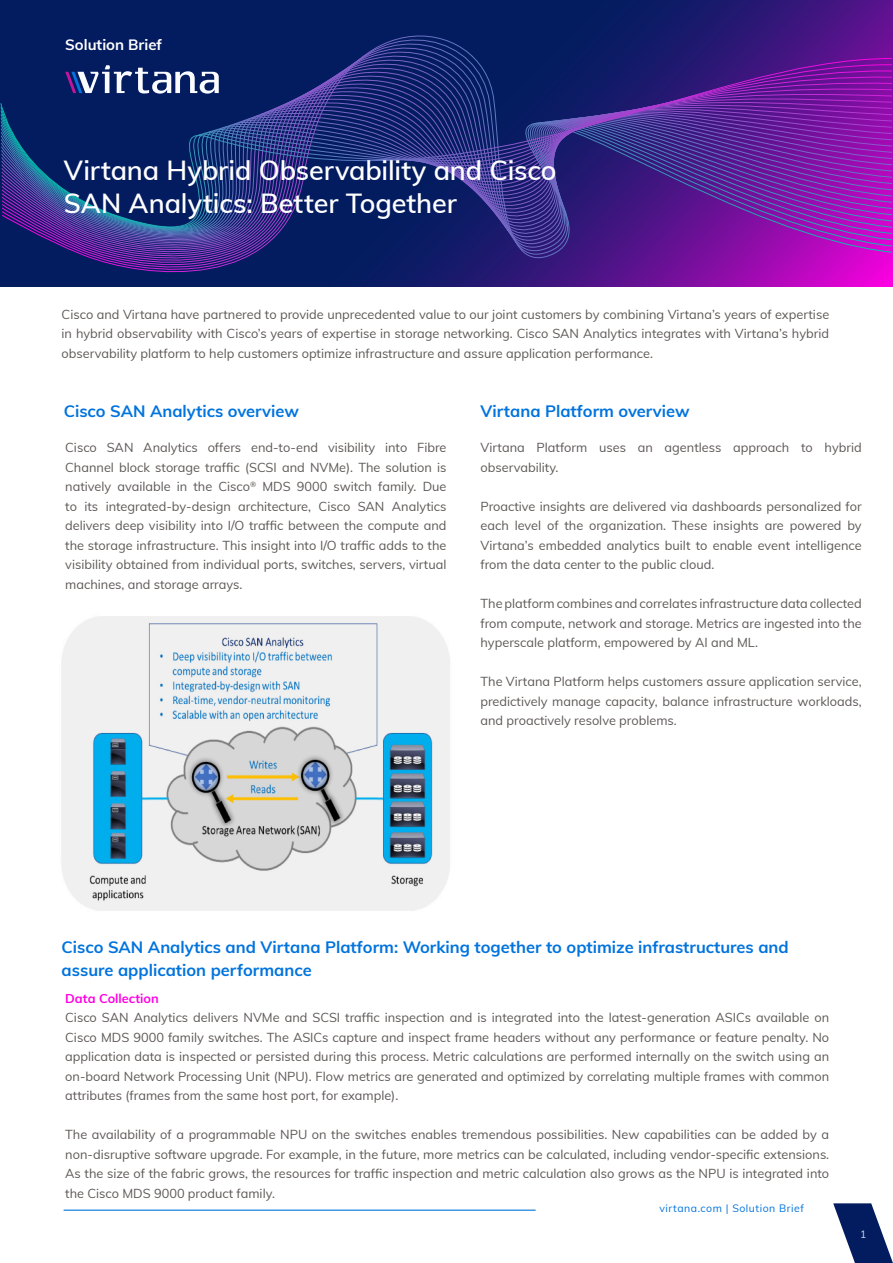
<style>
.page{position:relative;width:893px;height:1263px;background:#fff}
.page>*{position:absolute;margin:0;border:0;box-sizing:border-box;transform-origin:0 0}
.title-italic-medium{font:600 27px/32.4px "Muli";letter-spacing:-.005em;color:#fff}
.Section_Heading{font:700 16.5px/22.5px "Muli";color:#0073dd}
.t1{font:700 15px "Muli";color:#fff}
.Body_Copy{font:12.75px/19.5px "Muli";color:#5d5856;text-align:justify}
.Body_Copy-2{font:700 12.75px "Muli";color:#ff00e3}
.t2{font:10.5px "Muli";letter-spacing:.05em;color:#0073dd}
.t3{font:10.5px "Muli";color:#d2dae7}
</style>
<div class="page">
<svg style="left:0;top:0;width:893px;height:287px;background:#20186f"></svg>
<hr style="left:64px;top:1209px;width:472px;height:2px;background:#0073dd">
<svg style="left:833px;top:1203px;width:60px;height:60px"></svg>
<svg style="left:2px;top:35px;width:890px;height:235px;background:#281874"></svg>
<svg style="left:2px;top:39px;width:890px;height:228px;background:#211a70"></svg>
<svg style="left:1px;top:45px;width:891px;height:220px;background:#241a72"></svg>
<svg style="left:1px;top:50px;width:891px;height:213px;background:#291a75"></svg>
<svg style="left:1px;top:55px;width:891px;height:205px;background:#3e1981"></svg>
<svg style="left:0;top:58px;width:892px;height:192px;background:#352581"></svg>
<svg style="left:65px;top:65px;width:154px;height:29px"></svg>
<img style="left:61px;top:616px;width:389px;height:295px">
<p class="t1" style="left:65px;top:34px;width:98px">Solution Brief</p>
<p class="title-italic-medium" style="left:64px;top:153px;width:494px">Virtana Hybrid Observability and Cisco<br>SAN Analytics: Better Together</p>
<p class="Body_Copy" style="left:62px;top:304px;width:769px">Cisco and Virtana have partnered to provide unprecedented value to our joint customers by combining Virtana’s years of expertise in hybrid observability with Cisco’s years of expertise in storage networking. Cisco SAN Analytics integrates with Virtana’s hybrid observability platform to help customers optimize infrastructure and assure application performance.</p>
<p class="Section_Heading" style="left:64px;top:399px;width:237px">Cisco SAN Analytics overview</p>
<p class="Section_Heading" style="left:480px;top:399px;width:211px">Virtana Platform overview</p>
<p class="Body_Copy" style="left:65px;top:437px;width:383px">Cisco SAN Analytics offers end-to-end visibility into Fibre Channel block storage traffic (SCSI and NVMe). The solution is natively available in the Cisco<sup>®</sup> MDS 9000 switch family. Due to its integrated-by-design architecture, Cisco SAN Analytics delivers deep visibility into I/O traffic between the compute and the storage infrastructure. This insight into I/O traffic adds to the visibility obtained from individual ports, switches, servers, virtual machines, and storage arrays.</p>
<p class="Body_Copy" style="left:480px;top:437px;width:383px">Virtana Platform uses an agentless approach to hybrid observability.</p>
<p class="Body_Copy" style="left:480px;top:496px;width:383px">Proactive insights are delivered via dashboards personalized for each level of the organization. These insights are powered by Virtana’s embedded analytics built to enable event intelligence from the data center to the public cloud.</p>
<p class="Body_Copy" style="left:480px;top:593px;width:383px">The platform combines and correlates infrastructure data collected from compute, network and storage. Metrics are ingested into the hyperscale platform, empowered by AI and ML.</p>
<p class="Body_Copy" style="left:480px;top:671px;width:383px">The Virtana Platform helps customers assure application service, predictively manage capacity, balance infrastructure workloads, and proactively resolve problems.</p>
<p class="Section_Heading" style="left:62px;top:935px;width:729px">Cisco SAN Analytics and Virtana Platform: Working together to optimize infrastructures and assure application performance</p>
<p class="Body_Copy-2" style="left:65px;top:989px;width:95px">Data Collection</p>
<p class="Body_Copy" style="left:65px;top:1007px;width:765px">Cisco SAN Analytics delivers NVMe and SCSI traffic inspection and is integrated into the latest-generation ASICs available on Cisco MDS 9000 family switches. The ASICs capture and inspect frame headers without any performance or feature penalty. No application data is inspected or persisted during this process. Metric calculations are performed internally on the switch using an on-board Network Processing Unit (NPU). Flow metrics are generated and optimized by correlating multiple frames with common attributes (frames from the same host port, for example).</p>
<p class="Body_Copy" style="left:65px;top:1124px;width:765px">The availability of a programmable NPU on the switches enables tremendous possibilities. New capabilities can be added by a non-disruptive software upgrade. For example, in the future, more metrics can be calculated, including vendor-specific extensions.<br>As the size of the fabric grows, the resources for traffic inspection and metric calculation also grows as the NPU is integrated into the Cisco MDS 9000 product family.</p>
<p class="t2" style="left:659px;top:1201px;width:146px">virtana.com | Solution Brief</p>
<p class="t3" style="left:860px;top:1227px;width:8px">1</p>
</div>
